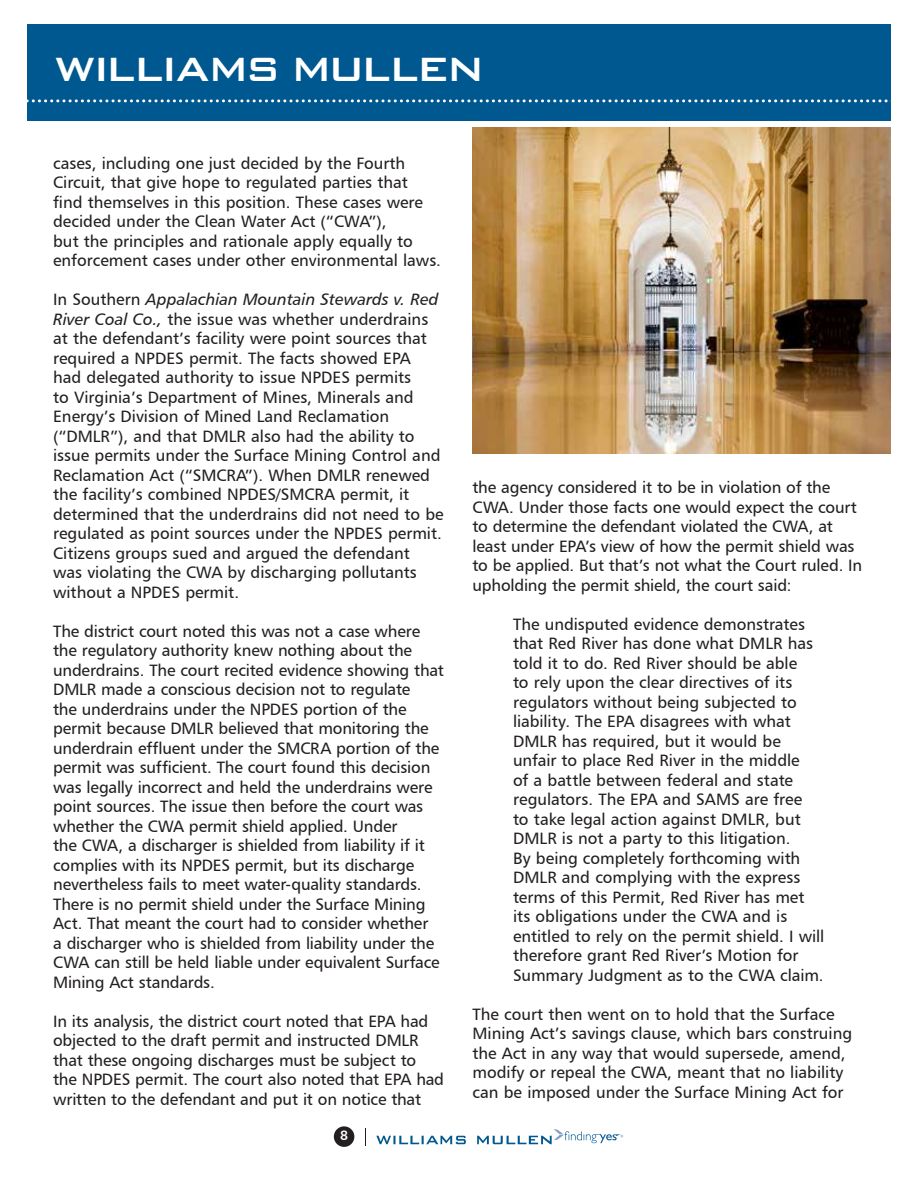
<style>
.page{position:relative;width:918px;height:1188px;background:#fff}
.page>*{position:absolute;margin:0;border:0;box-sizing:border-box;transform-origin:0 0}
.t1{font:500 45px "Bank Gothic BT";letter-spacing:-.065em;color:#fff}
.t2{font:16.5px/19.5px "Humanist 777 BT Roman B";color:#231f20}
.t3{font:16.5px "Humanist 777 BT Italic B";color:#231f20}
.t4{font:13.5px "Humanist 777 BT Bold B";color:#fff}
.s1{font-family:"Humanist 777 BT Roman B"}
.s2{font-family:"Humanist 777 BT Italic B"}
</style>
<div class="page">
<div style="left:334px;top:1126px;width:20px;height:21px;background:#231f20;border-radius:50%"></div>
<svg style="left:365px;top:1128px;width:1px;height:18px"></svg>
<svg style="left:376px;top:1129px;width:247px;height:15px"></svg>
<div style="left:27px;top:25px;width:864px;height:96px;background:#005890"></div>
<svg style="left:27px;top:99px;width:864px;height:3px"></svg>
<img style="left:472px;top:127px;width:419px;height:327px">
<h1 class="t1" style="left:54px;top:45px;width:433px">WILLIAMS MULLEN</h1>
<p class="t2" style="left:53px;top:153px;width:389px">cases, including one just decided by the Fourth Circuit, that give hope to regulated parties that find themselves in this position. These cases were decided under the Clean Water Act (“CWA”),<br>but the principles and rationale apply equally to enforcement cases under other environmental laws.</p>
<p class="t3" style="left:53px;top:289px;width:387px"><span class="s1">In Southern</span> Appalachian Mountain Stewards v. Red</p>
<p class="t2" style="left:53px;top:309px;width:392px"><span class="s2">River Coal Co.,</span> the issue was whether underdrains at the defendant’s facility were point sources that required a NPDES permit. The facts showed EPA<br>had delegated authority to issue NPDES permits<br>to Virginia’s Department of Mines, Minerals and Energy’s Division of Mined Land Reclamation (“DMLR”), and that DMLR also had the ability to issue permits under the Surface Mining Control and Reclamation Act (“SMCRA”). When DMLR renewed the facility’s combined NPDES/SMCRA permit, it determined that the underdrains did not need to be regulated as point sources under the NPDES permit.<br>Citizens groups sued and argued the defendant<br>was violating the CWA by discharging pollutants without a NPDES permit.</p>
<p class="t2" style="left:53px;top:621px;width:392px">The district court noted this was not a case where the regulatory authority knew nothing about the underdrains. The court recited evidence showing that DMLR made a conscious decision not to regulate<br>the underdrains under the NPDES portion of the permit because DMLR believed that monitoring the underdrain effluent under the SMCRA portion of the permit was sufficient. The court found this decision was legally incorrect and held the underdrains were point sources. The issue then before the court was whether the CWA permit shield applied. Under<br>the CWA, a discharger is shielded from liability if it complies with its NPDES permit, but its discharge nevertheless fails to meet water-quality standards.<br>There is no permit shield under the Surface Mining Act. That meant the court had to consider whether<br>a discharger who is shielded from liability under the CWA can still be held liable under equivalent Surface Mining Act standards.</p>
<p class="t2" style="left:53px;top:1011px;width:392px">In its analysis, the district court noted that EPA had objected to the draft permit and instructed DMLR that these ongoing discharges must be subject to<br>the NPDES permit. The court also noted that EPA had written to the defendant and put it on notice that</p>
<p class="t4" style="left:340px;top:1127px;width:10px">8</p>
<p class="t2" style="left:473px;top:477px;width:391px">the agency considered it to be in violation of the CWA. Under those facts one would expect the court to determine the defendant violated the CWA, at least under EPA’s view of how the permit shield was to be applied. But that’s not what the Court ruled. In upholding the permit shield, the court said:</p>
<p class="t2" style="left:513px;top:614px;width:313px">The undisputed evidence demonstrates that Red River has done what DMLR has told it to do. Red River should be able<br>to rely upon the clear directives of its regulators without being subjected to liability. The EPA disagrees with what DMLR has required, but it would be unfair to place Red River in the middle<br>of a battle between federal and state regulators. The EPA and SAMS are free<br>to take legal action against DMLR, but DMLR is not a party to this litigation.<br>By being completely forthcoming with DMLR and complying with the express terms of this Permit, Red River has met its obligations under the CWA and is entitled to rely on the permit shield. I will therefore grant Red River’s Motion for Summary Judgment as to the CWA claim.</p>
<p class="t2" style="left:473px;top:1004px;width:381px">The court then went on to hold that the Surface Mining Act’s savings clause, which bars construing the Act in any way that would supersede, amend, modify or repeal the CWA, meant that no liability can be imposed under the Surface Mining Act for</p>
</div>
